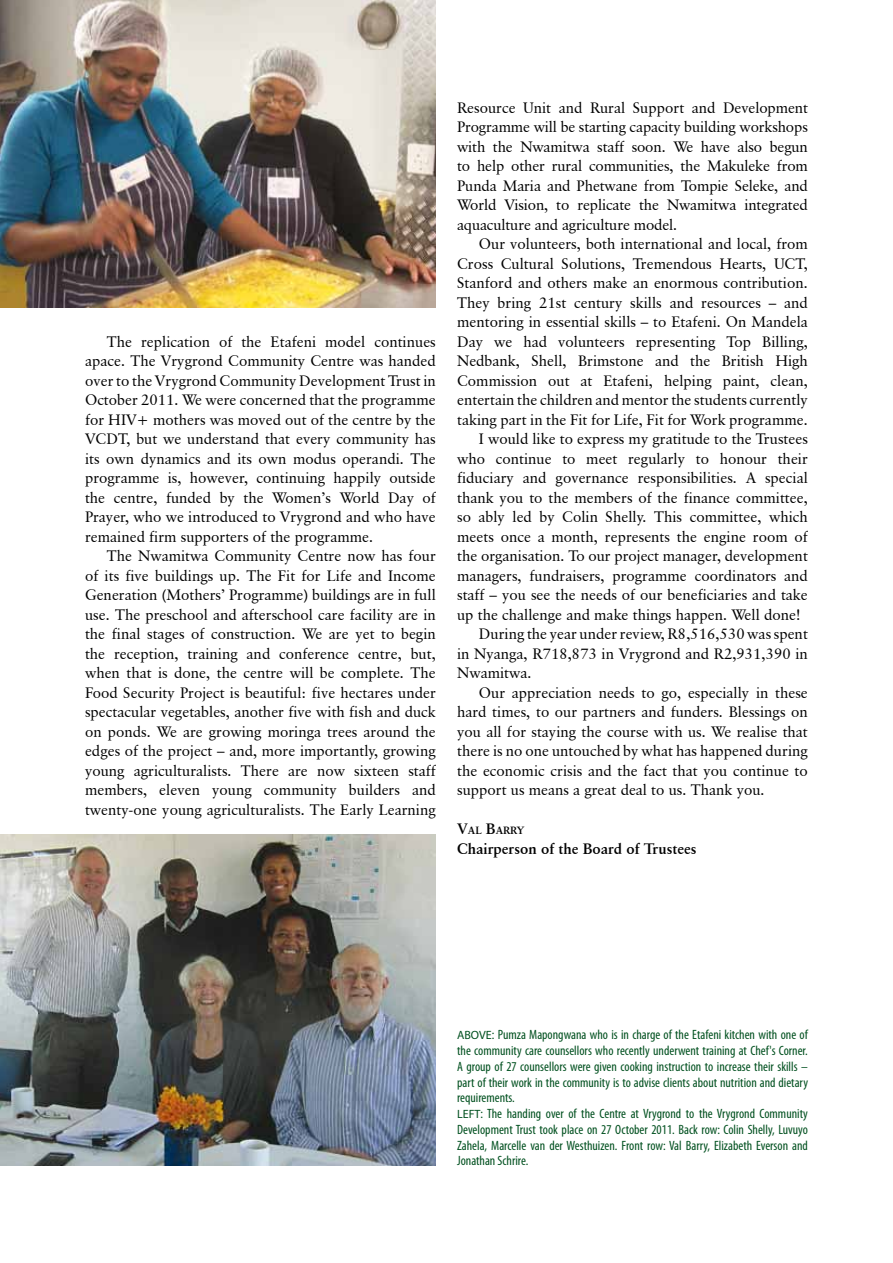
<style>
.page{position:relative;width:893px;height:1263px;background:#fff}
.page>*{position:absolute;margin:0;border:0;box-sizing:border-box;transform-origin:0 0}
.t1{font:15px/19.5px "Classical Garamond BT";color:#000;text-align:justify}
.t2{font:700 15px "Classical Garamond BT";color:#000}
.t3{font:condensed 13.5px/15.8px "Myriad Pro";color:#00501f}
.t4{font:700 10.5px "Classical Garamond BT";color:#000}
.s1{font-size:15px}
.s2{font-stretch:normal;font-size:12px}
</style>
<div class="page">
<img style="left:0;top:834px;width:436px;height:332px">
<img style="left:0;top:0;width:436px;height:308px">
<p class="t1" style="left:85px;top:331px;width:352px;text-indent:22px">The replication of the Etafeni model continues apace. The Vrygrond Community Centre was handed over to the Vrygrond Community Development Trust in October 2011. We were concerned that the programme for HIV+ mothers was moved out of the centre by the VCDT, but we understand that every community has its own dynamics and its own modus operandi. The programme is, however, continuing happily outside the centre, funded by the Women’s World Day of Prayer, who we introduced to Vrygrond and who have remained firm supporters of the programme.</p>
<p class="t1" style="left:85px;top:546px;width:352px;text-indent:22px">The Nwamitwa Community Centre now has four of its five buildings up. The Fit for Life and Income Generation (Mothers’ Programme) buildings are in full use. The preschool and afterschool care facility are in the final stages of construction. We are yet to begin the reception, training and conference centre, but, when that is done, the centre will be complete. The Food Security Project is beautiful: five hectares under spectacular vegetables, another five with fish and duck on ponds. We are growing moringa trees around the edges of the project – and, more importantly, growing young agriculturalists. There are now sixteen staff members, eleven young community builders and twenty-one young agriculturalists. The Early Learning</p>
<p class="t1" style="left:457px;top:97px;width:352px">Resource Unit and Rural Support and Development Programme will be starting capacity building workshops with the Nwamitwa staff soon. We have also begun to help other rural communities, the Makuleke from Punda Maria and Phetwane from Tompie Seleke, and World Vision, to replicate the Nwamitwa integrated aquaculture and agriculture model.</p>
<p class="t1" style="left:479px;top:234px;width:331px">Our volunteers, both international and local, from</p>
<p class="t1" style="left:457px;top:253px;width:352px">Cross Cultural Solutions, Tremendous Hearts, UCT,</p>
<p class="t1" style="left:457px;top:273px;width:352px">Stanford and others make an enormous contribution.</p>
<p class="t1" style="left:457px;top:292px;width:352px">They bring 21st century skills and resources – and</p>
<p class="t1" style="left:457px;top:312px;width:352px">mentoring in essential skills – to Etafeni. On Mandela</p>
<p class="t1" style="left:457px;top:331px;width:352px">Day we had volunteers representing Top Billing,</p>
<p class="t1" style="left:457px;top:351px;width:352px">Nedbank, Shell, Brimstone and the British High</p>
<p class="t1" style="left:457px;top:370px;width:352px">Commission out at Etafeni, helping paint, clean,</p>
<p class="t1" style="left:457px;top:390px;width:352px">entertain the children and mentor the students currently</p>
<p class="t1" style="left:457px;top:409px;width:352px">taking part in the Fit for Life, Fit for Work programme.</p>
<p class="t1" style="left:479px;top:429px;width:331px">I would like to express my gratitude to the Trustees</p>
<p class="t1" style="left:457px;top:448px;width:352px">who continue to meet regularly to honour their</p>
<p class="t1" style="left:457px;top:468px;width:352px">fiduciary and governance responsibilities. A special</p>
<p class="t1" style="left:457px;top:487px;width:352px">thank you to the members of the finance committee,</p>
<p class="t1" style="left:457px;top:507px;width:352px">so ably led by Colin Shelly. This committee, which</p>
<p class="t1" style="left:457px;top:526px;width:352px">meets once a month, represents the engine room of</p>
<p class="t1" style="left:457px;top:546px;width:352px">the organisation. To our project manager, development</p>
<p class="t1" style="left:457px;top:565px;width:352px">managers, fundraisers, programme coordinators and</p>
<p class="t1" style="left:457px;top:585px;width:352px">staff – you see the needs of our beneficiaries and take</p>
<p class="t1" style="left:457px;top:604px;width:345px">up the challenge and make things happen. Well done!</p>
<p class="t1" style="left:479px;top:624px;width:331px">During the year under review, R8,516,530 was spent</p>
<p class="t1" style="left:457px;top:643px;width:352px">in Nyanga, R718,873 in Vrygrond and R2,931,390 in</p>
<p class="t1" style="left:457px;top:663px;width:76px">Nwamitwa.</p>
<p class="t1" style="left:479px;top:682px;width:331px">Our appreciation needs to go, especially in these</p>
<p class="t1" style="left:457px;top:702px;width:352px">hard times, to our partners and funders. Blessings on</p>
<p class="t1" style="left:457px;top:721px;width:352px">you all for staying the course with us. We realise that</p>
<p class="t1" style="left:457px;top:741px;width:352px">there is no one untouched by what has happened during</p>
<p class="t1" style="left:457px;top:760px;width:352px">the economic crisis and the fact that you continue to</p>
<p class="t1" style="left:457px;top:780px;width:309px">support us means a great deal to us. Thank you.</p>
<p class="t4" style="left:457px;top:824px;width:69px"><span class="s1">V</span>AL <span class="s1">B</span>ARRY</p>
<p class="t2" style="left:457px;top:839px;width:241px">Chairperson of the Board of Trustees</p>
<p class="t3" style="left:457px;top:1027px;width:352px"><span class="s2">ABOVE</span>: Pumza Mapongwana who is in charge of the Etafeni kitchen with one of the community care counsellors who recently underwent training at Chef's Corner.<br>A group of 27 counsellors were given cooking instruction to increase their skills – part of their work in the community is to advise clients about nutrition and dietary requirements.<br><span class="s2">LEFT</span>: The handing over of the Centre at Vrygrond to the Vrygrond Community Development Trust took place on 27 October 2011. Back row: Colin Shelly, Luvuyo Zahela, Marcelle van der Westhuizen. Front row: Val Barry, Elizabeth Everson and Jonathan Schrire.</p>
</div>
